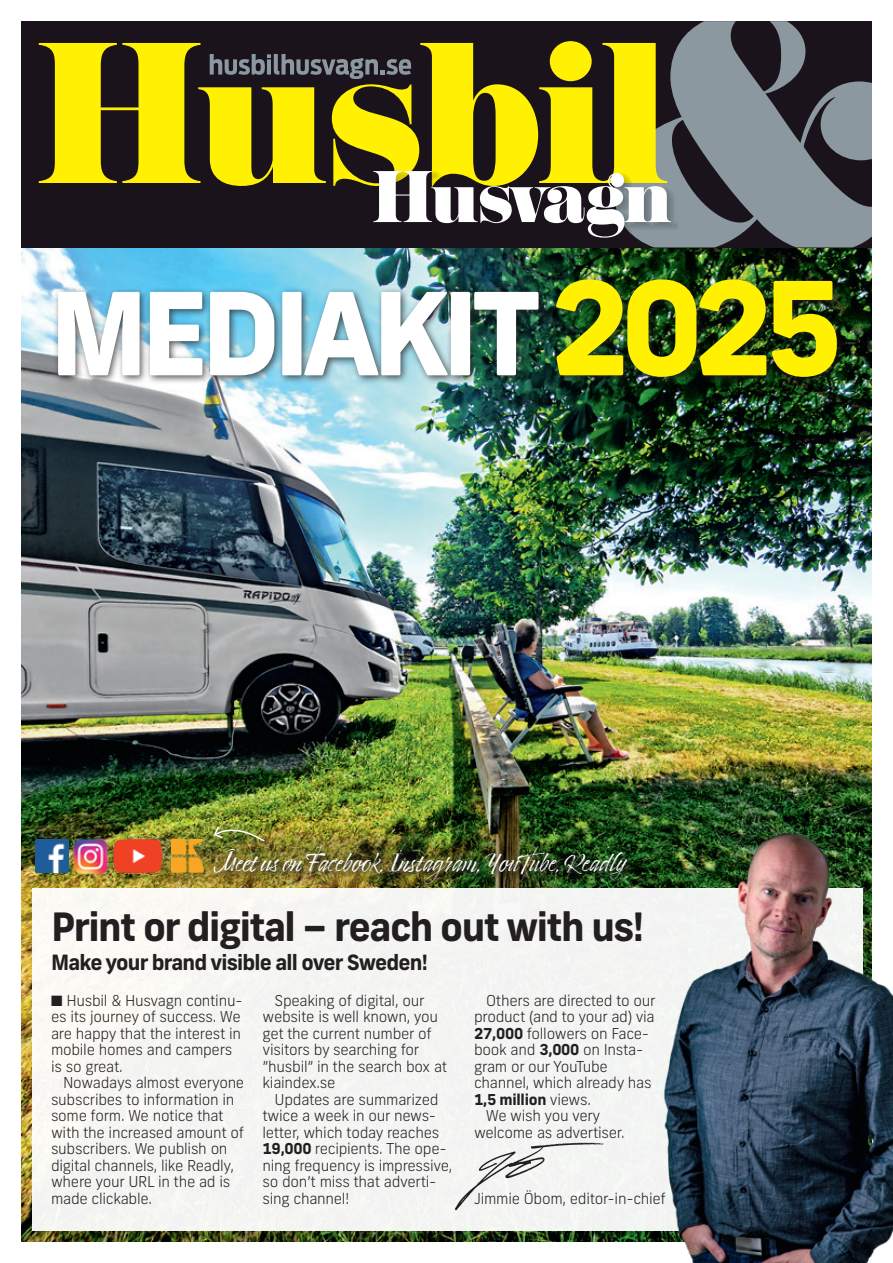
<style>
.page{position:relative;width:893px;height:1263px;background:#fff}
.page>*{position:absolute;margin:0;border:0;box-sizing:border-box;transform-origin:0 0}
.t1{font:800 114px "New Frank";letter-spacing:-.07em;color:#fff}
.t2{font:700 39px "New Frank";letter-spacing:-.04em;color:#231f20}
.t3{font:22.5px "Timberline";color:#fff}
.t4{font:700 21px "New Frank";letter-spacing:-.04em;color:#231f20}
.t5{font:300 15px/16.5px "New Frank";letter-spacing:-.02em;color:#231f20}
.t6{font:700 15px "New Frank";letter-spacing:-.02em;color:#231f20}
.s1{font-size:129px;color:#fff101}
.s2{font-weight:700}
.s3{font-weight:300}
</style>
<div class="page">
<img style="left:21px;top:247px;width:851px;height:767px">
<img style="left:21px;top:1014px;width:624px;height:228px">
<img style="left:26px;top:825px;width:483px;height:67px;border-radius:50%">
<div style="left:53px;top:275px;width:793px;height:111px;background:#231f20;opacity:.75"></div>
<div style="left:21px;top:21px;width:851px;height:226px;background:#1a131b"></div>
<svg style="left:636px;top:21px;width:236px;height:226px;fill:#8b98a0"></svg>
<svg style="left:39px;top:41px;width:640px;height:197px"></svg>
<div style="left:32px;top:889px;width:830px;height:342px;background:#f4f5f3"></div>
<img style="left:455px;top:1142px;width:149px;height:69px">
<img style="left:36px;top:839px;width:33px;height:33px">
<svg style="left:213px;top:825px;width:53px;height:17px"></svg>
<img style="left:73px;top:838px;width:35px;height:37px">
<img style="left:108px;top:833px;width:63px;height:43px">
<img style="left:645px;top:826px;width:248px;height:437px">
<img style="left:171px;top:839px;width:43px;height:33px">
<img style="left:211px;top:842px;width:427px;height:47px">
<h1 class="t1" style="left:49px;top:259px;width:796px">MEDIAKIT<span class="s1">2025</span></h1>
<h3 class="t3" style="left:214px;top:850px;width:414px">Meet us on Facebook, Instagram, YouTube, Readly</h3>
<h2 class="t2" style="left:51px;top:902px;width:595px">Print or digital – reach out with us!</h2>
<h3 class="t4" style="left:51px;top:949px;width:378px">Make your brand visible all over Sweden!</h3>
<p class="t5" style="left:51px;top:992px;width:193px">■ Husbil &amp; Husvagn continu&shy;es its journey of success. We are happy that the interest in mobile homes and campers is so great.</p>
<p class="t5" style="left:51px;top:1075px;width:195px;text-indent:12px">Nowadays almost everyone subscribes to information in some form. We notice that with the increased amount of subscribers. We publish on digital channels, like Readly, where your URL in the ad is made clickable.</p>
<p class="t5" style="left:263px;top:992px;width:186px;text-indent:12px">Speaking of digital, our website is well known, you get the current number of visitors by searching for ”husbil” in the search box at kiaindex.se</p>
<p class="t5" style="left:263px;top:1091px;width:191px;text-indent:12px">Updates are summarized twice a week in our news&shy;letter, which today reaches<br><span class="s2">19,000</span> recipients. The ope&shy;ning frequency is impressive, so don’t miss that adverti&shy;sing channel!</p>
<p class="t5" style="left:486px;top:992px;width:171px">Others are directed to our</p>
<p class="t5" style="left:474px;top:1009px;width:182px">product (and to your ad) via</p>
<p class="t5" style="left:474px;top:1025px;width:177px"><span class="s2">27,000</span> followers on Face-</p>
<p class="t5" style="left:474px;top:1042px;width:171px">book and <span class="s2">3,000</span> on Insta-</p>
<p class="t5" style="left:474px;top:1058px;width:135px">gram or our YouTube</p>
<p class="t5" style="left:474px;top:1075px;width:179px">channel, which already has</p>
<p class="t6" style="left:474px;top:1090px;width:118px">1,5 million <span class="s3">views.</span></p>
<p class="t5" style="left:486px;top:1108px;width:116px">We wish you very</p>
<p class="t5" style="left:474px;top:1124px;width:152px">welcome as advertiser.</p>
<p class="t5" style="left:474px;top:1190px;width:193px">Jimmie Öbom, editor-in-chief</p>
</div>
